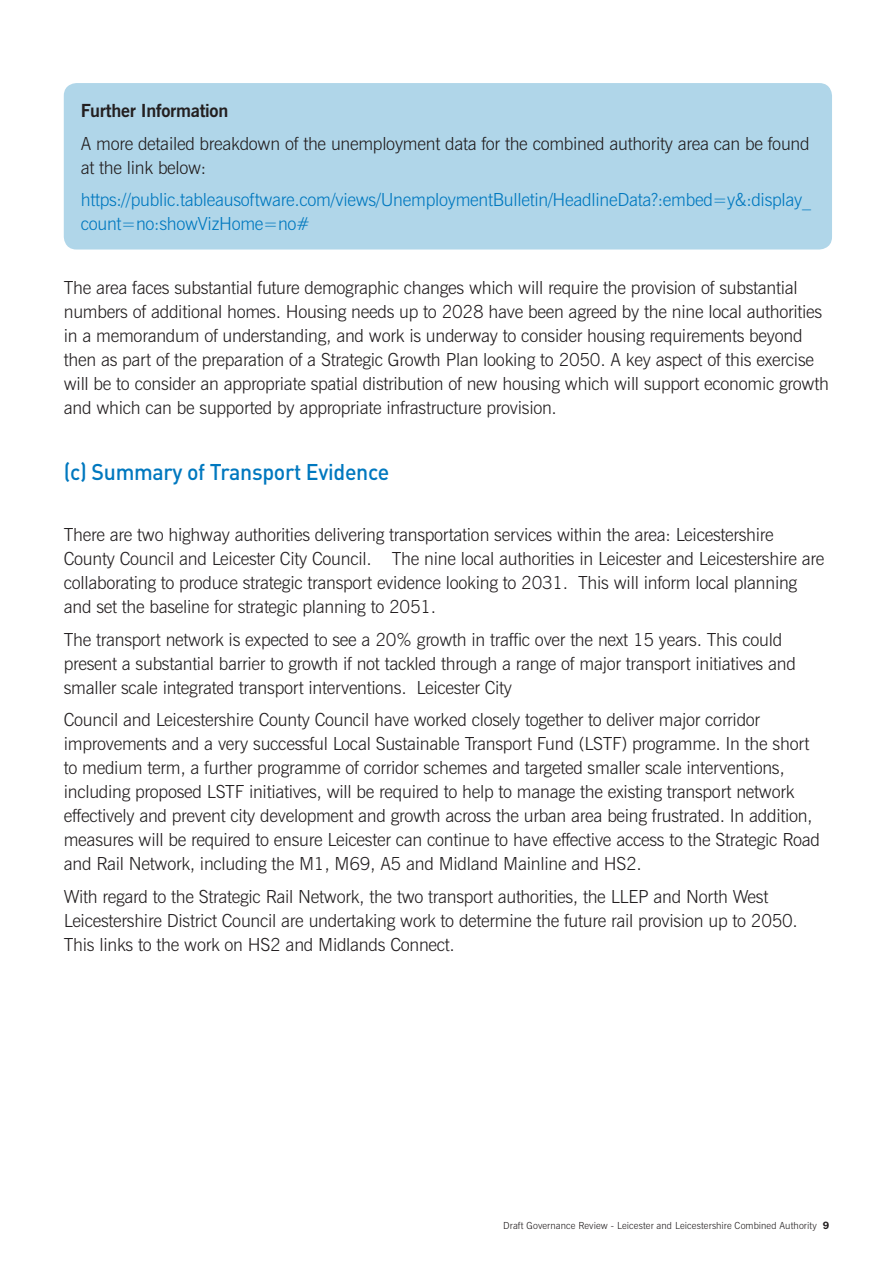
<style>
.page{position:relative;width:893px;height:1263px;background:#fff}
.page>*{position:absolute;margin:0;border:0;box-sizing:border-box;transform-origin:0 0}
.t1{font:500 22.5px "DIN";letter-spacing:-.015em;color:#0078bf;scale:.95 1}
.t2{font:300 18px/24px "News Gothic BT";letter-spacing:-.015em;color:#231f20}
.t3{font:300 18px/24px "News Gothic BT";letter-spacing:-.015em;color:#0078bf}
.t4{font:700 18px "News Gothic BT";letter-spacing:-.015em;color:#231f20}
.t5{font:300 9.75px "News Gothic BT";letter-spacing:.01em;color:#231f20}
.s1{font-family:"Franklin Gothic IT Cby BT";font-weight:600;font-size:10.5px}
</style>
<div class="page">
<div style="left:64px;top:83px;width:768px;height:166px;background:#b0d6e9;border-radius:13px"></div>
<p class="t4" style="left:81px;top:100px;width:149px">Further Information</p>
<p class="t2" style="left:81px;top:131px;width:730px">A more detailed breakdown of the unemployment data for the combined authority area can be found at the link below:</p>
<p class="t3" style="left:81px;top:187px;width:732px">https://public.tableausoftware.com/views/UnemploymentBulletin/HeadlineData?:embed=y&amp;:display_ count=no:showVizHome=no#</p>
<p class="t2" style="left:64px;top:275px;width:767px">The area faces substantial future demographic changes which will require the provision of substantial numbers of additional homes. Housing needs up to 2028 have been agreed by the nine local authorities in a memorandum of understanding, and work is underway to consider housing requirements beyond then as part of the preparation of a Strategic Growth Plan looking to 2050. A key aspect of this exercise will be to consider an appropriate spatial distribution of new housing which will support economic growth and which can be supported by appropriate infrastructure provision.</p>
<p class="t1" style="left:64px;top:458px;width:344px">(c) Summary of Transport Evidence</p>
<p class="t2" style="left:64px;top:523px;width:762px">There are two highway authorities delivering transportation services within the area: Leicestershire County Council and Leicester City Council. The nine local authorities in Leicester and Leicestershire are collaborating to produce strategic transport evidence looking to 2031. This will inform local planning and set the baseline for strategic planning to 2051.</p>
<p class="t2" style="left:64px;top:627px;width:733px">The transport network is expected to see a 20% growth in traffic over the next 15 years. This could present a substantial barrier to growth if not tackled through a range of major transport initiatives and smaller scale integrated transport interventions. Leicester City</p>
<p class="t2" style="left:64px;top:708px;width:758px">Council and Leicestershire County Council have worked closely together to deliver major corridor improvements and a very successful Local Sustainable Transport Fund (LSTF) programme. In the short to medium term, a further programme of corridor schemes and targeted smaller scale interventions, including proposed LSTF initiatives, will be required to help to manage the existing transport network effectively and prevent city development and growth across the urban area being frustrated. In addition, measures will be required to ensure Leicester can continue to have effective access to the Strategic Road and Rail Network, including the M1, M69, A5 and Midland Mainline and HS2.</p>
<p class="t2" style="left:64px;top:884px;width:736px">With regard to the Strategic Rail Network, the two transport authorities, the LLEP and North West<br>Leicestershire District Council are undertaking work to determine the future rail provision up to 2050.<br>This links to the work on HS2 and Midlands Connect.</p>
<p class="t5" style="left:503px;top:1219px;width:327px">Draft Governance Review - Leicester and Leicestershire Combined Authority <span class="s1">9</span></p>
</div>
